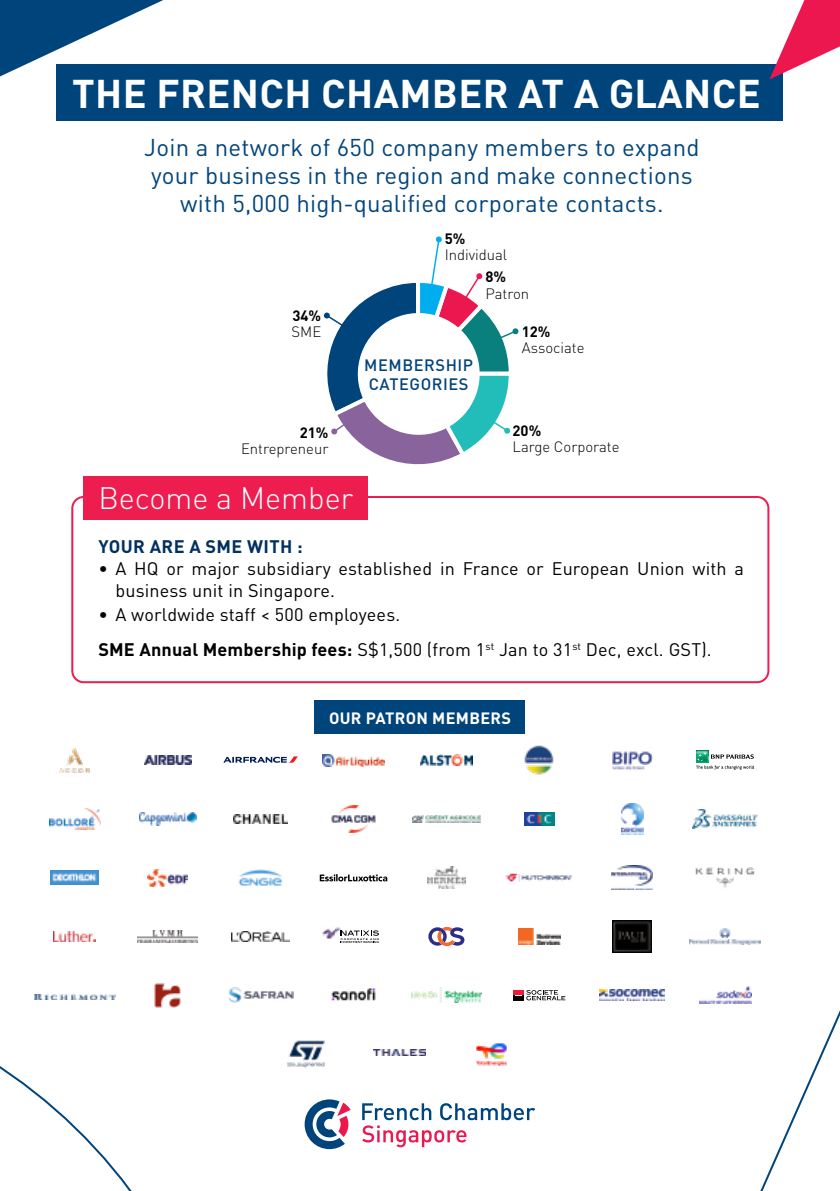
<style>
.page{position:relative;width:840px;height:1191px;background:#fff}
.page>*{position:absolute;margin:0;border:0;box-sizing:border-box;transform-origin:0 0}
.t1{font:700 39.6px "DIN Pro";letter-spacing:.01em;color:#fff}
.t2{font:300 30.6px "DIN Pro";color:#fff}
.t3{font:24px/28px "DIN Pro";letter-spacing:.01em;color:#00447c;text-align:center}
.t4{font:18px/22px "DIN Pro";letter-spacing:.01em;color:#000}
.t5{font:700 18px "DIN Pro";letter-spacing:.02em;color:#00305f}
.t6{font:500 16.4px/19.4px "DIN Pro";letter-spacing:.035em;color:#00447c}
.t7{font:700 16.2px "DIN Pro";letter-spacing:.02em;color:#fff}
.t8{font:300 14.8px "DIN Pro";color:#000}
.t9{font:700 14.8px "DIN Pro";color:#000}
.s1{font-weight:700}
</style>
<div class="page">
<div style="left:57px;top:64px;width:725px;height:57px;background:#00447c"></div>
<div style="left:71px;top:496px;width:698px;height:187px;border:2px solid #ed1d50;border-radius:11px"></div>
<svg style="left:362px;top:1103px;width:173px;height:44px"></svg>
<svg style="left:304px;top:1099px;width:46px;height:50px"></svg>
<svg style="left:769px;top:0;width:70px;height:79px"></svg>
<svg style="left:0;top:0;width:163px;height:102px"></svg>
<svg style="left:0;top:1066px;width:132px;height:125px"></svg>
<div style="left:83px;top:476px;width:284px;height:43px;background:#ed1d50"></div>
<div style="left:314px;top:701px;width:211px;height:33px;background:#00447c"></div>
<svg style="left:712px;top:1003px;width:127px;height:188px"></svg>
<svg style="left:323px;top:238px;width:195px;height:241px"></svg>
<img style="left:60px;top:748px;width:30px;height:24px">
<img style="left:144px;top:756px;width:47px;height:8px">
<svg style="left:223px;top:756px;width:75px;height:6px"></svg>
<img style="left:322px;top:754px;width:62px;height:12px">
<img style="left:420px;top:755px;width:52px;height:10px">
<img style="left:524px;top:745px;width:30px;height:30px">
<img style="left:612px;top:751px;width:41px;height:19px">
<svg style="left:696px;top:750px;width:57px;height:19px"></svg>
<img style="left:50px;top:808px;width:50px;height:21px">
<img style="left:139px;top:812px;width:57px;height:13px">
<img style="left:233px;top:814px;width:54px;height:9px">
<img style="left:331px;top:806px;width:45px;height:26px">
<img style="left:412px;top:815px;width:67px;height:8px">
<img style="left:524px;top:812px;width:30px;height:13px">
<img style="left:621px;top:803px;width:22px;height:31px">
<img style="left:692px;top:809px;width:65px;height:20px">
<img style="left:51px;top:870px;width:48px;height:14px">
<img style="left:147px;top:869px;width:41px;height:17px">
<img style="left:238px;top:869px;width:45px;height:16px">
<svg style="left:319px;top:874px;width:68px;height:7px"></svg>
<img style="left:427px;top:866px;width:38px;height:23px">
<img style="left:505px;top:873px;width:68px;height:10px">
<img style="left:611px;top:865px;width:41px;height:24px">
<img style="left:695px;top:867px;width:60px;height:21px">
<img style="left:54px;top:931px;width:42px;height:11px">
<img style="left:137px;top:930px;width:61px;height:12px">
<img style="left:231px;top:931px;width:58px;height:10px">
<svg style="left:322px;top:927px;width:57px;height:16px"></svg>
<svg style="left:428px;top:927px;width:36px;height:19px"></svg>
<img style="left:518px;top:929px;width:42px;height:15px">
<img style="left:612px;top:920px;width:39px;height:32px">
<img style="left:689px;top:928px;width:71px;height:16px">
<img style="left:34px;top:994px;width:82px;height:5px">
<img style="left:154px;top:983px;width:27px;height:24px">
<img style="left:228px;top:987px;width:65px;height:15px">
<img style="left:331px;top:988px;width:45px;height:13px">
<img style="left:411px;top:988px;width:70px;height:14px">
<div style="left:513px;top:990px;width:10px;height:5px;background:#ed1a3b"></div>
<div style="left:513px;top:995px;width:10px;height:5px;background:#000"></div>
<svg style="left:515px;top:990px;width:50px;height:10px"></svg>
<img style="left:599px;top:989px;width:65px;height:11px">
<img style="left:699px;top:986px;width:51px;height:17px">
<img style="left:287px;top:1040px;width:38px;height:28px">
<img style="left:373px;top:1049px;width:52px;height:6px">
<img style="left:476px;top:1043px;width:31px;height:23px">
<h1 class="t1" style="left:72px;top:67px;width:689px">THE FRENCH CHAMBER AT A GLANCE</h1>
<h3 class="t3" style="left:144px;top:132px;width:556px">Join a network of 650 company members to expand your business in the region and make connections with 5,000 high-qualified corporate contacts.</h3>
<p class="t9" style="left:292px;top:305px;width:30px">34%</p>
<p class="t8" style="left:291px;top:322px;width:31px">SME</p>
<p class="t9" style="left:299px;top:422px;width:30px">21%</p>
<p class="t8" style="left:241px;top:438px;width:89px">Entrepreneur</p>
<p class="t9" style="left:444px;top:228px;width:22px">5%</p>
<p class="t8" style="left:444px;top:244px;width:64px">Individual</p>
<p class="t6" style="left:364px;top:355px;width:110px">MEMBERSHIP<br>CATEGORIES</p>
<p class="t9" style="left:485px;top:267px;width:22px">8%</p>
<p class="t8" style="left:485px;top:283px;width:45px">Patron</p>
<p class="t9" style="left:521px;top:321px;width:30px">12%</p>
<p class="t8" style="left:521px;top:338px;width:64px">Associate</p>
<p class="t9" style="left:512px;top:420px;width:30px">20%</p>
<p class="t8" style="left:512px;top:437px;width:108px">Large Corporate</p>
<h2 class="t2" style="left:98px;top:477px;width:256px">Become a Member</h2>
<p class="t5" style="left:98px;top:534px;width:205px">YOUR ARE A SME WITH :</p>
<p class="t4" style="left:115px;top:556px;width:629px;text-indent:-17px">• A HQ or major subsidiary established in France or European Union with a business unit in Singapore.</p>
<p class="t4" style="left:98px;top:595px;width:614px;line-height:35.4px">• A worldwide staff &lt; 500 employees.<br><span class="s1">SME Annual Membership fees:</span> S$1,500 (from 1<sup>st</sup> Jan to 31<sup>st</sup> Dec, excl. GST).</p>
<p class="t7" style="left:329px;top:706px;width:183px">OUR PATRON MEMBERS</p>
</div>
